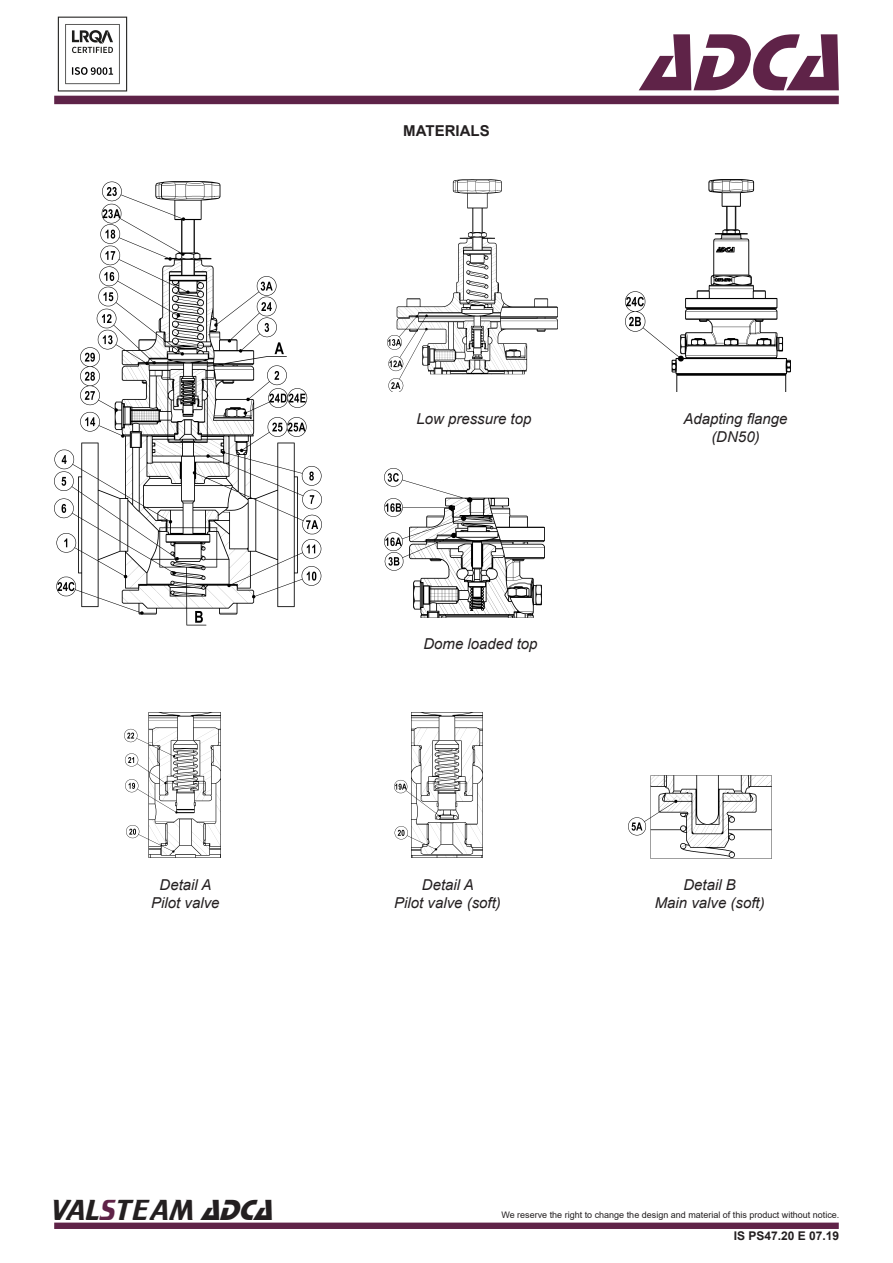
<style>
.page{position:relative;width:893px;height:1263px;background:#fff}
.page>*{position:absolute;margin:0;border:0;box-sizing:border-box;transform-origin:0 0}
.t1{font:italic 84px "Stop D";color:#5f2348}
.t2{font:30px "Trekker";color:#231f20}
.t3{font:italic 15px "Arial";color:#231f20}
.t4{font:700 15px "Arial";color:#231f20}
.t5{font:700 12px "Arial";color:#231f20}
.t6{font:9px "Arial";color:#231f20}
.s1{color:#5f2348}
.s2{font-family:"Stop D";font-style:italic}
</style>
<div class="page">
<div style="left:54px;top:96px;width:785px;height:8px;background:#5e2348"></div>
<div style="left:54px;top:1222px;width:785px;height:7px;background:#5f2348;border:2px solid #5f2348"></div>
<img style="left:57px;top:16px;width:71px;height:76px">
<img style="left:388px;top:180px;width:169px;height:211px">
<img style="left:125px;top:713px;width:95px;height:144px">
<img style="left:628px;top:776px;width:143px;height:82px">
<img style="left:55px;top:182px;width:266px;height:444px">
<img style="left:395px;top:713px;width:88px;height:144px">
<img style="left:626px;top:180px;width:164px;height:211px">
<img style="left:385px;top:468px;width:160px;height:149px">
<p class="t3" style="left:160px;top:874px;width:53px">Detail A</p>
<p class="t3" style="left:151px;top:892px;width:70px">Pilot valve</p>
<p class="t2" style="left:51px;top:1193px;width:232px">VAL<span class="s1">S</span>TEAM <span class="s2">ADCA</span></p>
<p class="t4" style="left:403px;top:121px;width:88px">MATERIALS</p>
<h1 class="t1" style="left:640px;top:14px;width:227px">ADCA</h1>
<p class="t3" style="left:416px;top:409px;width:117px">Low pressure top</p>
<p class="t3" style="left:683px;top:409px;width:106px">Adapting flange</p>
<p class="t3" style="left:711px;top:427px;width:50px">(DN50)</p>
<p class="t3" style="left:423px;top:634px;width:116px">Dome loaded top</p>
<p class="t3" style="left:422px;top:874px;width:53px">Detail A</p>
<p class="t3" style="left:394px;top:892px;width:108px">Pilot valve (soft)</p>
<p class="t3" style="left:683px;top:875px;width:54px">Detail B</p>
<p class="t3" style="left:655px;top:893px;width:112px">Main valve (soft)</p>
<p class="t6" style="left:501px;top:1209px;width:340px">We reserve the right to change the design and material of this product without notice.</p>
<p class="t5" style="left:734px;top:1227px;width:107px">IS PS47.20 E 07.19</p>
</div>
